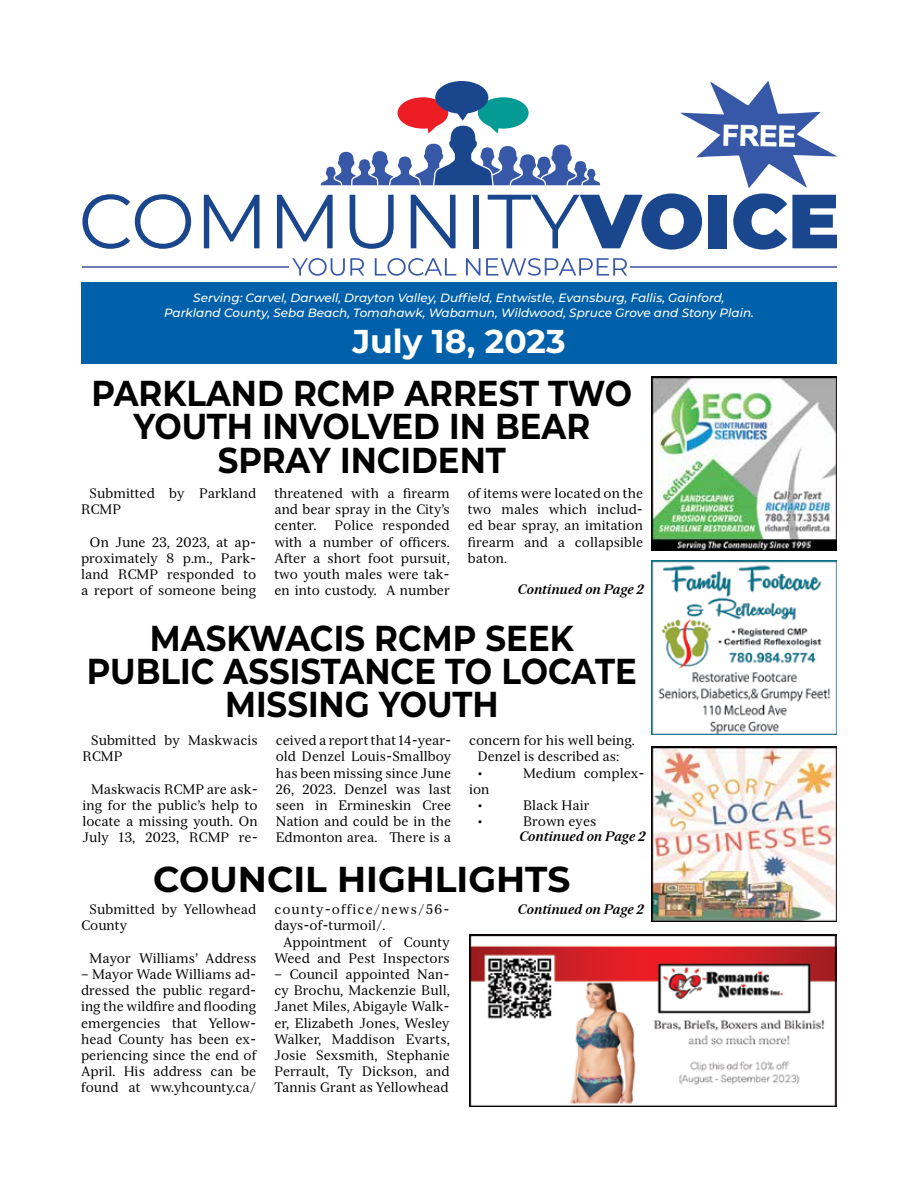
<style>
.page{position:relative;width:918px;height:1188px;background:#fff}
.page>*{position:absolute;margin:0;border:0;box-sizing:border-box;transform-origin:0 0}
.t1{font:700 36px/33px "Montserrat";color:#000;text-align:center;scale:.9 1}
.t2{font:700 36px "Montserrat";color:#000}
.t3{font:700 33px "Montserrat";color:#fff}
.t4{font:13.5px/16.2px "Serif 12 Beta";color:#000;text-align:justify}
.t5{font:italic 700 13.5px "Serif 12 Beta";color:#000}
.t6{font:13.5px/16.2px "Serif 12 Beta";letter-spacing:.08em;color:#000}
.t7{font:italic 500 12px/14.4px "Montserrat";color:#fff;text-align:center}
</style>
<div class="page">
<div style="left:81px;top:282px;width:756px;height:81px;background:#0060a9"></div>
<hr style="left:82px;top:266px;width:207px;height:2px;background:#6c7bb5">
<hr style="left:630px;top:266px;width:207px;height:2px;background:#6c7bb5">
<svg style="left:292px;top:258px;width:72px;height:18px"></svg>
<svg style="left:375px;top:258px;width:81px;height:18px"></svg>
<svg style="left:466px;top:258px;width:14px;height:18px"></svg>
<svg style="left:486px;top:258px;width:141px;height:18px"></svg>
<svg style="left:82px;top:194px;width:109px;height:55px"></svg>
<svg style="left:204px;top:195px;width:56px;height:53px"></svg>
<svg style="left:277px;top:81px;width:560px;height:169px"></svg>
<img style="left:652px;top:376px;width:185px;height:174px">
<img style="left:652px;top:561px;width:185px;height:174px">
<img style="left:652px;top:747px;width:185px;height:174px">
<img style="left:469px;top:934px;width:368px;height:173px">
<p class="t7" style="left:164px;top:290px;width:591px">Serving: Carvel, Darwell, Drayton Valley, Duffield, Entwistle, Evansburg, Fallis, Gainford,<br>Parkland County, Seba Beach, Tomahawk, Wabamun, Wildwood, Spruce Grove and Stony Plain.</p>
<h2 class="t3" style="left:352px;top:318px;width:215px">JULY 18, 2023</h2>
<h1 class="t1" style="left:92px;top:375px;width:602px">PARKLAND RCMP ARREST TWO<br>YOUTH INVOLVED IN BEAR<br>SPRAY INCI DENT</h1>
<p class="t4" style="left:81px;top:485px;width:177px;text-indent:9px">Submitted by Parkland<br>RCMP</p>
<p class="t4" style="left:81px;top:534px;width:177px;text-indent:9px">On June 23, 2023, at ap&shy;proximately 8 p.m., Park&shy;land RCMP responded to a report of someone being</p>
<p class="t4" style="left:274px;top:485px;width:177px">threatened with a firearm and bear spray in the City’s center.</p>
<p class="t4" style="left:274px;top:518px;width:177px;text-indent:60px">Police responded with a number of officers.<br>After a short foot pursuit, two youth males were tak&shy;en into custody. A number</p>
<p class="t4" style="left:468px;top:485px;width:177px">of items were located on the two males which includ&shy;ed bear spray, an imitation firearm and a collapsible baton.</p>
<p class="t5" style="left:518px;top:581px;width:127px">Continued on Page 2</p>
<h1 class="t1" style="left:87px;top:620px;width:612px">MASKWACIS RCMP SEEK<br>PUBLIC ASSISTANCE TO LOCATE<br>MISSI NG YOUTH</h1>
<p class="t4" style="left:82px;top:732px;width:177px;text-indent:9px">Submitted by Maskwacis<br>RCMP</p>
<p class="t4" style="left:82px;top:781px;width:177px;text-indent:9px">Maskwacis RCMP are ask&shy;ing for the public’s help to locate a missing youth. On July 13, 2023, RCMP re-</p>
<p class="t4" style="left:276px;top:732px;width:177px">ceived a report that 14-year&shy;old Denzel Louis-Smallboy has been missing since June 26, 2023. Denzel was last seen in Ermineskin Cree Nation and could be in the Edmonton area. There is a</p>
<p class="t4" style="left:478px;top:732px;width:159px;text-align:left;text-indent:-9px">concern for his well being.<br>Denzel is described as:<br>•</p>
<p class="t4" style="left:523px;top:765px;width:123px">Medium complex-</p>
<p class="t4" style="left:469px;top:781px;width:22px;text-align:center">ion •</p>
<p class="t4" style="left:523px;top:797px;width:68px">Black Hair</p>
<p class="t4" style="left:478px;top:813px;width:6px">•</p>
<p class="t4" style="left:523px;top:813px;width:75px">Brown eyes</p>
<p class="t5" style="left:519px;top:828px;width:127px">Continued on Page 2</p>
<h1 class="t2" style="left:153px;top:853px;width:418px">COUNCI L HIGHLIGHTS</h1>
<p class="t4" style="left:81px;top:901px;width:177px;text-indent:9px">Submitted by Yellowhead<br>County</p>
<p class="t4" style="left:90px;top:950px;width:168px">Mayor Williams’ Address</p>
<p class="t4" style="left:81px;top:966px;width:177px">– Mayor Wade Williams ad&shy;dressed the public regard&shy;ing the wildfire and flooding emergencies that Yellow&shy;head County has been ex&shy;periencing since the end of April. His address can be found at ww.yhcounty.ca/</p>
<p class="t6" style="left:274px;top:901px;width:177px">county-office/news/56- days-of-turmoil/.</p>
<p class="t4" style="left:274px;top:934px;width:177px;text-align:right">Appointment of County<br>Weed and Pest Inspectors</p>
<p class="t4" style="left:274px;top:966px;width:177px">– Council appointed Nan&shy;cy Brochu, Mackenzie Bull, Janet Miles, Abigayle Walk&shy;er, Elizabeth Jones, Wesley Walker, Maddison Evarts, Josie Sexsmith, Stephanie Perrault, Ty Dickson, and Tannis Grant as Yellowhead</p>
<p class="t5" style="left:518px;top:901px;width:127px">Continued on Page 2</p>
</div>
